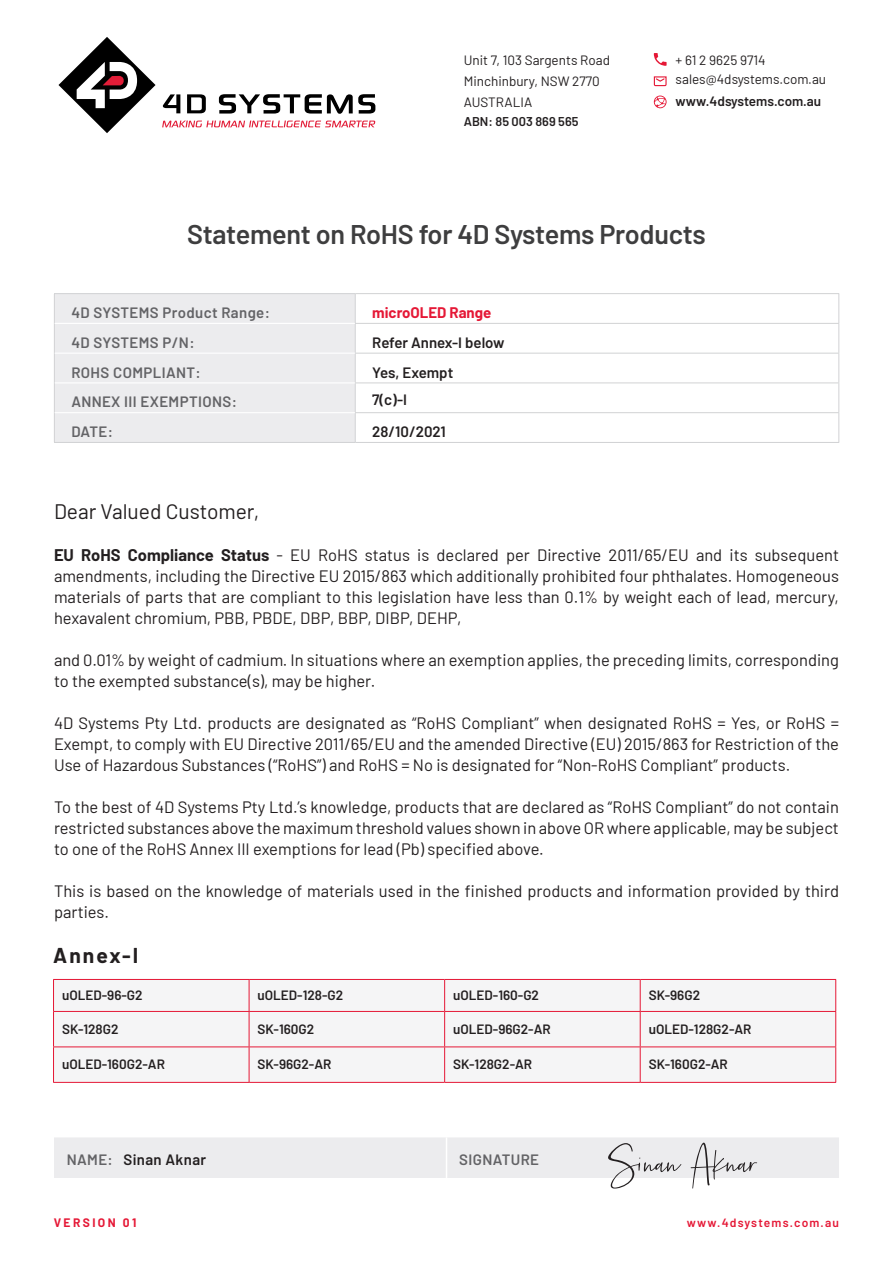
<style>
.page{position:relative;width:893px;height:1263px;background:#fff}
.page>*{position:absolute;margin:0;border:0;box-sizing:border-box;transform-origin:0 0}
.t1{font:600 27px "Barlow";letter-spacing:-.01em;color:#3e3e3f}
.t2{font:21px "Barlow";color:#231f20}
.t3{font:700 21px "Barlow";letter-spacing:.1em;color:#231f20}
.t4{font:16.5px/21px "Barlow";color:#231f20;text-align:justify}
.t5{font:600 15px "Barlow";letter-spacing:.025em;color:#636366}
.t6{font:600 15px "Barlow";color:#231f20}
.t7{font:600 15px "Barlow";letter-spacing:.025em;color:#231f20}
.t8{font:700 15px "Barlow";color:#e51836}
.t9{font:600 13.5px "Barlow";color:#231f20}
.t10{font:13.5px/21px "Barlow";color:#231f20}
.t11{font:600 12.75px "Barlow";color:#231f20}
.t12{font:600 12px "Barlow";letter-spacing:.1em;color:#e51836}
.t13{font:700 12px "Barlow";letter-spacing:.2em;color:#e51836}
.s1{font-weight:700}
.s2{color:#636366}
</style>
<div class="page">
<svg style="left:163px;top:94px;width:212px;height:20px"></svg>
<svg style="left:162px;top:121px;width:213px;height:6px"></svg>
<svg style="left:58px;top:37px;width:98px;height:96px"></svg>
<svg style="left:654px;top:53px;width:13px;height:13px"></svg>
<svg style="left:653px;top:76px;width:14px;height:11px"></svg>
<svg style="left:654px;top:96px;width:13px;height:13px"></svg>
<svg style="left:356px;top:352px;width:482px;height:32px"></svg>
<hr style="left:54px;top:293px;width:301px;height:1px;background:#d1d2d4">
<hr style="left:355px;top:293px;width:484px;height:1px;background:#d1d2d4">
<hr style="left:355px;top:323px;width:484px;height:1px;background:#d1d2d4">
<hr style="left:355px;top:353px;width:484px;height:1px;background:#d1d2d4">
<hr style="left:355px;top:382px;width:484px;height:1px;background:#d1d2d4">
<hr style="left:355px;top:412px;width:484px;height:1px;background:#d1d2d4">
<div style="left:54px;top:294px;width:302px;height:148px;background:#ececee"></div>
<svg style="left:838px;top:294px;width:1px;height:148px"></svg>
<hr style="left:54px;top:442px;width:301px;height:1px;background:#d1d2d4">
<hr style="left:355px;top:442px;width:484px;height:1px;background:#d1d2d4">
<hr style="left:55px;top:323px;width:300px;height:1px;background:#fff">
<hr style="left:55px;top:353px;width:300px;height:1px;background:#fff">
<hr style="left:55px;top:382px;width:300px;height:1px;background:#fff">
<hr style="left:55px;top:412px;width:300px;height:1px;background:#fff">
<div style="left:54px;top:980px;width:781px;height:102px;background:#f5f5f6"></div>
<hr style="left:53px;top:979px;width:196px;height:1px;background:#e51836">
<hr style="left:53px;top:980px;width:1px;height:31px;background:#e51836">
<hr style="left:249px;top:979px;width:196px;height:1px;background:#e51836">
<hr style="left:249px;top:980px;width:1px;height:31px;background:#e51836">
<hr style="left:445px;top:979px;width:195px;height:1px;background:#e51836">
<hr style="left:444px;top:980px;width:1px;height:31px;background:#e51836">
<hr style="left:640px;top:979px;width:196px;height:1px;background:#e51836">
<hr style="left:640px;top:980px;width:1px;height:31px;background:#e51836">
<hr style="left:835px;top:980px;width:1px;height:31px;background:#e51836">
<hr style="left:53px;top:1011px;width:196px;height:1px;background:#e51836">
<hr style="left:53px;top:1012px;width:1px;height:34px;background:#e51836">
<hr style="left:249px;top:1011px;width:196px;height:1px;background:#e51836">
<hr style="left:249px;top:1012px;width:1px;height:34px;background:#e51836">
<hr style="left:445px;top:1011px;width:195px;height:1px;background:#e51836">
<hr style="left:444px;top:1012px;width:1px;height:34px;background:#e51836">
<hr style="left:640px;top:1011px;width:196px;height:1px;background:#e51836">
<hr style="left:640px;top:1012px;width:1px;height:34px;background:#e51836">
<hr style="left:835px;top:1012px;width:1px;height:34px;background:#e51836">
<hr style="left:53px;top:1046px;width:196px;height:1px;background:#e51836">
<hr style="left:53px;top:1047px;width:1px;height:35px;background:#e51836">
<hr style="left:249px;top:1046px;width:196px;height:1px;background:#e51836">
<hr style="left:249px;top:1047px;width:1px;height:35px;background:#e51836">
<hr style="left:445px;top:1046px;width:195px;height:1px;background:#e51836">
<hr style="left:444px;top:1047px;width:1px;height:35px;background:#e51836">
<hr style="left:640px;top:1046px;width:196px;height:1px;background:#e51836">
<hr style="left:640px;top:1047px;width:1px;height:35px;background:#e51836">
<hr style="left:835px;top:1047px;width:1px;height:35px;background:#e51836">
<hr style="left:53px;top:1082px;width:196px;height:1px;background:#e51836">
<hr style="left:249px;top:1082px;width:196px;height:1px;background:#e51836">
<hr style="left:445px;top:1082px;width:195px;height:1px;background:#e51836">
<hr style="left:640px;top:1082px;width:196px;height:1px;background:#e51836">
<svg style="left:54px;top:1137px;width:785px;height:51px"></svg>
<p class="t10" style="left:464px;top:48px;width:148px">Unit 7, 103 Sargents Road<br>Minchinbury, NSW 2770<br>AUSTRALIA</p>
<p class="t10" style="left:676px;top:49px;width:152px;line-height:20px">+ 61 2 9625 9714 sales@4dsystems.com.au</p>
<p class="t9" style="left:676px;top:91px;width:147px">www.4dsystems.com.au</p>
<p class="t11" style="left:464px;top:112px;width:116px">ABN: 85 003 869 565</p>
<p class="t1" style="left:187px;top:214px;width:520px">Statement on RoHS for 4D Systems Products</p>
<p class="t5" style="left:71px;top:302px;width:200px">4D SYSTEMS Product Range:</p>
<p class="t8" style="left:372px;top:302px;width:121px">microOLED Range</p>
<p class="t5" style="left:71px;top:331px;width:125px">4D SYSTEMS P/N:</p>
<p class="t6" style="left:372px;top:331px;width:134px">Refer Annex-I below</p>
<p class="t5" style="left:71px;top:361px;width:131px">ROHS COMPLIANT:</p>
<p class="t6" style="left:372px;top:361px;width:83px">Yes, Exempt</p>
<p class="t5" style="left:71px;top:391px;width:167px">ANNEX III EXEMPTIONS:</p>
<p class="t6" style="left:372px;top:389px;width:36px">7(c)-I</p>
<p class="t5" style="left:71px;top:421px;width:43px">DATE:</p>
<p class="t6" style="left:372px;top:421px;width:75px">28/10/2021</p>
<p class="t2" style="left:54px;top:496px;width:207px">Dear Valued Customer,</p>
<p class="t4" style="left:54px;top:543px;width:787px"><span class="s1">EU RoHS Compliance Status</span> - EU RoHS status is declared per Directive 2011/65/EU and its subsequent amendments, including the Directive EU 2015/863 which additionally prohibited four phthalates. Homogeneous materials of parts that are compliant to this legislation have less than 0.1% by weight each of lead, mercury, hexavalent chromium, PBB, PBDE, DBP, BBP, DIBP, DEHP,</p>
<p class="t4" style="left:54px;top:648px;width:786px">and 0.01% by weight of cadmium. In situations where an exemption applies, the preceding limits, corresponding to the exempted substance(s), may be higher.</p>
<p class="t4" style="left:54px;top:711px;width:787px">4D Systems Pty Ltd. products are designated as “RoHS Compliant” when designated RoHS = Yes, or RoHS = Exempt, to comply with EU Directive 2011/65/EU and the amended Directive (EU) 2015/863 for Restriction of the Use of Hazardous Substances (“RoHS”) and RoHS = No is designated for “Non-RoHS Compliant” products.</p>
<p class="t4" style="left:54px;top:795px;width:786px">To the best of 4D Systems Pty Ltd.’s knowledge, products that are declared as “RoHS Compliant” do not contain restricted substances above the maximum threshold values shown in above OR where applicable, may be subject to one of the RoHS Annex III exemptions for lead (Pb) specified above.</p>
<p class="t4" style="left:54px;top:879px;width:786px">This is based on the knowledge of materials used in the finished products and information provided by third parties.</p>
<p class="t3" style="left:53px;top:940px;width:87px">Annex-I</p>
<p class="t9" style="left:62px;top:985px;width:82px">uOLED-96-G2</p>
<p class="t9" style="left:258px;top:985px;width:87px">uOLED-128-G2</p>
<p class="t9" style="left:453px;top:985px;width:87px">uOLED-160-G2</p>
<p class="t9" style="left:649px;top:985px;width:53px">SK-96G2</p>
<p class="t9" style="left:62px;top:1019px;width:58px">SK-128G2</p>
<p class="t9" style="left:258px;top:1019px;width:58px">SK-160G2</p>
<p class="t9" style="left:453px;top:1019px;width:99px">uOLED-96G2-AR</p>
<p class="t9" style="left:649px;top:1019px;width:104px">uOLED-128G2-AR</p>
<p class="t9" style="left:62px;top:1054px;width:104px">uOLED-160G2-AR</p>
<p class="t9" style="left:258px;top:1054px;width:75px">SK-96G2-AR</p>
<p class="t9" style="left:453px;top:1054px;width:81px">SK-128G2-AR</p>
<p class="t9" style="left:649px;top:1054px;width:81px">SK-160G2-AR</p>
<p class="t7" style="left:67px;top:1149px;width:141px"><span class="s2">NAME:</span> Sinan Aknar</p>
<p class="t5" style="left:459px;top:1149px;width:81px">SIGNATURE</p>
<p class="t13" style="left:54px;top:1214px;width:84px">VERSION 01</p>
<p class="t12" style="left:687px;top:1214px;width:154px">www.4dsystems.com.au</p>
</div>
